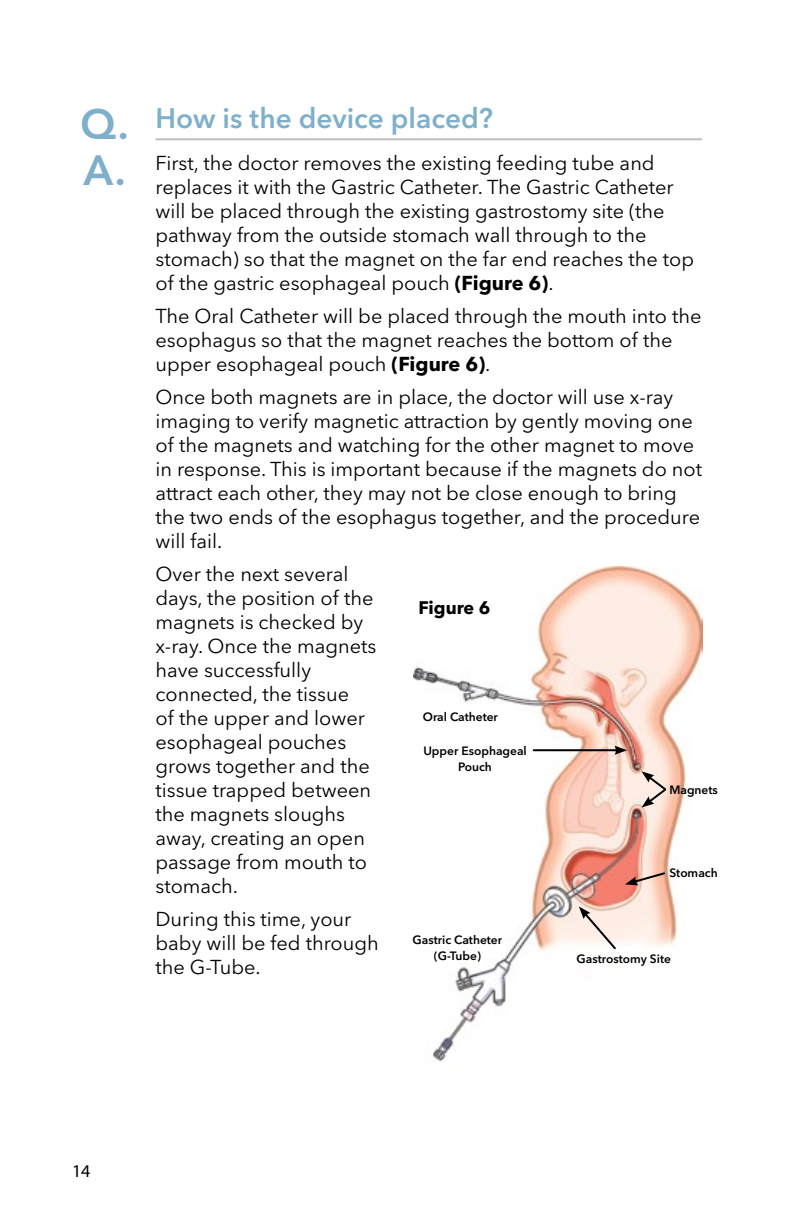
<style>
.page{position:relative;width:792px;height:1224px;background:#fff}
.page>*{position:absolute;margin:0;border:0;box-sizing:border-box;transform-origin:0 0}
.t1{font:600 42px/45.8px "Avenir Next LT Pro";color:#7eb0cc}
.t2{font:600 28px "Avenir Next LT Pro";color:#7eb0cc}
.t3{font:20px/24px "Avenir Next LT Pro";color:#000}
.t4{font:700 18px "Avenir Next LT Pro";color:#000}
.t5{font:18px "Myriad Pro";color:#000}
.t6{font:600 12px/16px "Avenir Next LT Pro";color:#000;text-align:center}
.s1{font-weight:700}
</style>
<div class="page">
<hr style="left:156px;top:138px;width:546px;height:2px;background:#bcbec0">
<img style="left:414px;top:567px;width:288px;height:495px">
<hr style="left:534px;top:749px;width:84px;height:2px;background:#000">
<svg style="left:614px;top:746px;width:13px;height:9px"></svg>
<svg style="left:625px;top:871px;width:42px;height:14px"></svg>
<svg style="left:579px;top:906px;width:39px;height:45px"></svg>
<svg style="left:642px;top:771px;width:26px;height:37px"></svg>
<h1 class="t1" style="left:81px;top:101px;width:50px">Q.<br>A.</h1>
<h2 class="t2" style="left:156px;top:101px;width:339px">How is the device placed?</h2>
<p class="t3" style="left:156px;top:151px;width:540px">First, the doctor removes the existing feeding tube and replaces it with the Gastric Catheter. The Gastric Catheter will be placed through the existing gastrostomy site (the pathway from the outside stomach wall through to the stomach) so that the magnet on the far end reaches the top of the gastric esophageal pouch <span class="s1">(Figure 6)</span>.</p>
<p class="t3" style="left:156px;top:304px;width:548px">The Oral Catheter will be placed through the mouth into the esophagus so that the magnet reaches the bottom of the upper esophageal pouch <span class="s1">(Figure 6)</span>.</p>
<p class="t3" style="left:156px;top:385px;width:548px">Once both magnets are in place, the doctor will use x-ray imaging to verify magnetic attraction by gently moving one of the magnets and watching for the other magnet to move in response. This is important because if the magnets do not attract each other, they may not be close enough to bring the two ends of the esophagus together, and the procedure will fail.</p>
<p class="t3" style="left:156px;top:562px;width:222px">Over the next several days, the position of the magnets is checked by x-ray. Once the magnets have successfully connected, the tissue<br>of the upper and lower esophageal pouches grows together and the tissue trapped between the magnets sloughs away, creating an open passage from mouth to stomach.</p>
<p class="t3" style="left:156px;top:907px;width:225px">During this time, your baby will be fed through the G-Tube.</p>
<p class="t4" style="left:418px;top:596px;width:73px">Figure 6</p>
<p class="t6" style="left:423px;top:708px;width:77px">Oral Catheter</p>
<p class="t6" style="left:423px;top:742px;width:105px">Upper Esophageal<br>Pouch</p>
<p class="t6" style="left:669px;top:782px;width:50px">Magnets</p>
<p class="t6" style="left:669px;top:865px;width:50px">Stomach</p>
<p class="t6" style="left:413px;top:932px;width:91px">Gastric Catheter (G-Tube)</p>
<p class="t6" style="left:577px;top:951px;width:96px">Gastrostomy Site</p>
<p class="t5" style="left:72px;top:1160px;width:20px">14</p>
</div>
